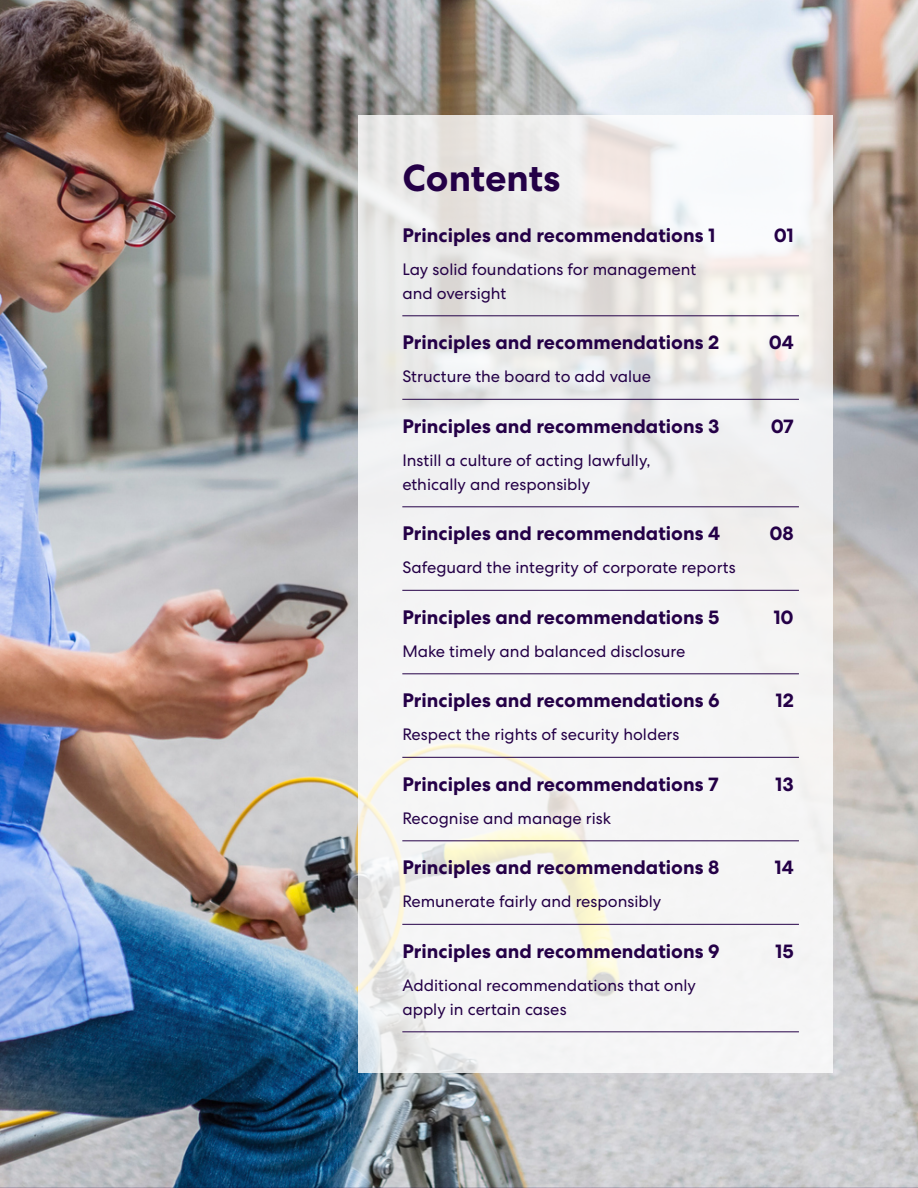
<style>
.page{position:relative;width:918px;height:1188px;background:#fff}
.page>*{position:absolute;margin:0;border:0;box-sizing:border-box;transform-origin:0 0}
._1st_Level_eggplant_header{font:700 37.5px "Centra No 2";color:#240047}
.Body_Copy_Bulleted{font:700 19.5px "Centra No 2";color:#240047}
.Body_Copy_Bulleted-2{font:16.5px/24px "Centra No 2";color:#240047}
</style>
<div class="page">
<img style="left:0;top:0;width:918px;height:1188px">
<svg style="left:359px;top:115px;width:474px;height:958px;fill:#f4f4f4"></svg>
<hr style="left:402px;top:316px;width:397px;height:1px;background:#240047">
<hr style="left:402px;top:399px;width:397px;height:1px;background:#240047">
<hr style="left:402px;top:507px;width:397px;height:1px;background:#240047">
<hr style="left:402px;top:590px;width:397px;height:1px;background:#240047">
<hr style="left:402px;top:674px;width:397px;height:1px;background:#240047">
<hr style="left:402px;top:757px;width:397px;height:1px;background:#240047">
<hr style="left:402px;top:841px;width:397px;height:1px;background:#240047">
<hr style="left:402px;top:924px;width:397px;height:1px;background:#240047">
<hr style="left:402px;top:1032px;width:397px;height:1px;background:#240047">
<p class="_1st_Level_eggplant_header" style="left:402px;top:156px;width:160px">Contents</p>
<p class="Body_Copy_Bulleted" style="left:402px;top:223px;width:315px">Principles and recommendations 1</p>
<p class="Body_Copy_Bulleted" style="left:774px;top:223px;width:22px">01</p>
<p class="Body_Copy_Bulleted-2" style="left:402px;top:257px;width:296px">Lay solid foundations for management and oversight</p>
<p class="Body_Copy_Bulleted" style="left:402px;top:331px;width:318px">Principles and recommendations 2</p>
<p class="Body_Copy_Bulleted" style="left:769px;top:331px;width:27px">04</p>
<p class="Body_Copy_Bulleted-2" style="left:402px;top:364px;width:250px">Structure the board to add value</p>
<p class="Body_Copy_Bulleted" style="left:402px;top:414px;width:319px">Principles and recommendations 3</p>
<p class="Body_Copy_Bulleted" style="left:771px;top:414px;width:25px">07</p>
<p class="Body_Copy_Bulleted-2" style="left:402px;top:448px;width:250px">Instill a culture of acting lawfully, ethically and responsibly</p>
<p class="Body_Copy_Bulleted" style="left:402px;top:522px;width:319px">Principles and recommendations 4</p>
<p class="Body_Copy_Bulleted" style="left:769px;top:522px;width:26px">08</p>
<p class="Body_Copy_Bulleted-2" style="left:402px;top:555px;width:335px">Safeguard the integrity of corporate reports</p>
<p class="Body_Copy_Bulleted" style="left:402px;top:605px;width:319px">Principles and recommendations 5</p>
<p class="Body_Copy_Bulleted" style="left:773px;top:605px;width:22px">10</p>
<p class="Body_Copy_Bulleted-2" style="left:402px;top:639px;width:285px">Make timely and balanced disclosure</p>
<p class="Body_Copy_Bulleted" style="left:402px;top:689px;width:319px">Principles and recommendations 6</p>
<p class="Body_Copy_Bulleted" style="left:775px;top:689px;width:20px">12</p>
<p class="Body_Copy_Bulleted-2" style="left:402px;top:722px;width:279px">Respect the rights of security holders</p>
<p class="Body_Copy_Bulleted" style="left:402px;top:772px;width:318px">Principles and recommendations 7</p>
<p class="Body_Copy_Bulleted" style="left:775px;top:772px;width:20px">13</p>
<p class="Body_Copy_Bulleted-2" style="left:402px;top:806px;width:210px">Recognise and manage risk</p>
<p class="Body_Copy_Bulleted" style="left:402px;top:856px;width:319px">Principles and recommendations 8</p>
<p class="Body_Copy_Bulleted" style="left:775px;top:856px;width:21px">14</p>
<p class="Body_Copy_Bulleted-2" style="left:402px;top:889px;width:261px">Remunerate fairly and responsibly</p>
<p class="Body_Copy_Bulleted" style="left:402px;top:939px;width:319px">Principles and recommendations 9</p>
<p class="Body_Copy_Bulleted" style="left:775px;top:939px;width:20px">15</p>
<p class="Body_Copy_Bulleted-2" style="left:402px;top:973px;width:295px">Additional recommendations that only apply in certain cases</p>
</div>
